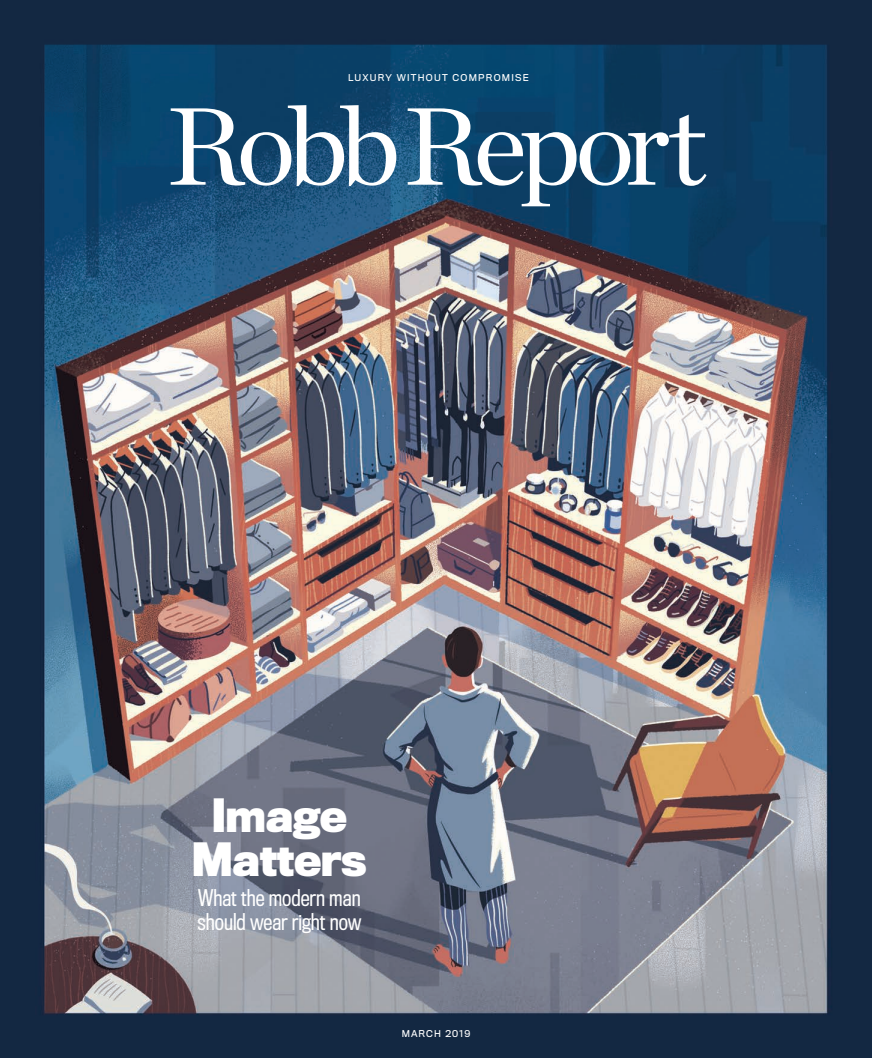
<style>
.page{position:relative;width:872px;height:1058px;background:#fff}
.page>*{position:absolute;margin:0;border:0;box-sizing:border-box;transform-origin:0 0}
.t1{font:700 42.5px/43.1px "Titling Gothic FB Narrow";letter-spacing:-.01em;color:#fff;text-align:center}
.t2{font:21.25px/23.8px "Titling Gothic FB Cond";color:#fff}
.t3{font:8.75px "Titling Gothic FB Normal";letter-spacing:.14em;color:#fff}
.t4{font:8.75px "Titling Gothic FB Normal";letter-spacing:.12em;color:#fff}
</style>
<div class="page">
<img style="left:0;top:0;width:872px;height:1058px">
<svg style="left:171px;top:105px;width:535px;height:101px"></svg>
<p class="t3" style="left:348px;top:72px;width:182px">LUXURY WITHOUT COMPROMISE</p>
<h1 class="t1" style="left:192px;top:795px;width:176px">Image<br>Matters</h1>
<p class="t2" style="left:197px;top:886px;width:166px">What the modern man should wear right now</p>
<p class="t4" style="left:402px;top:1029px;width:70px">MARCH 2019</p>
</div>
